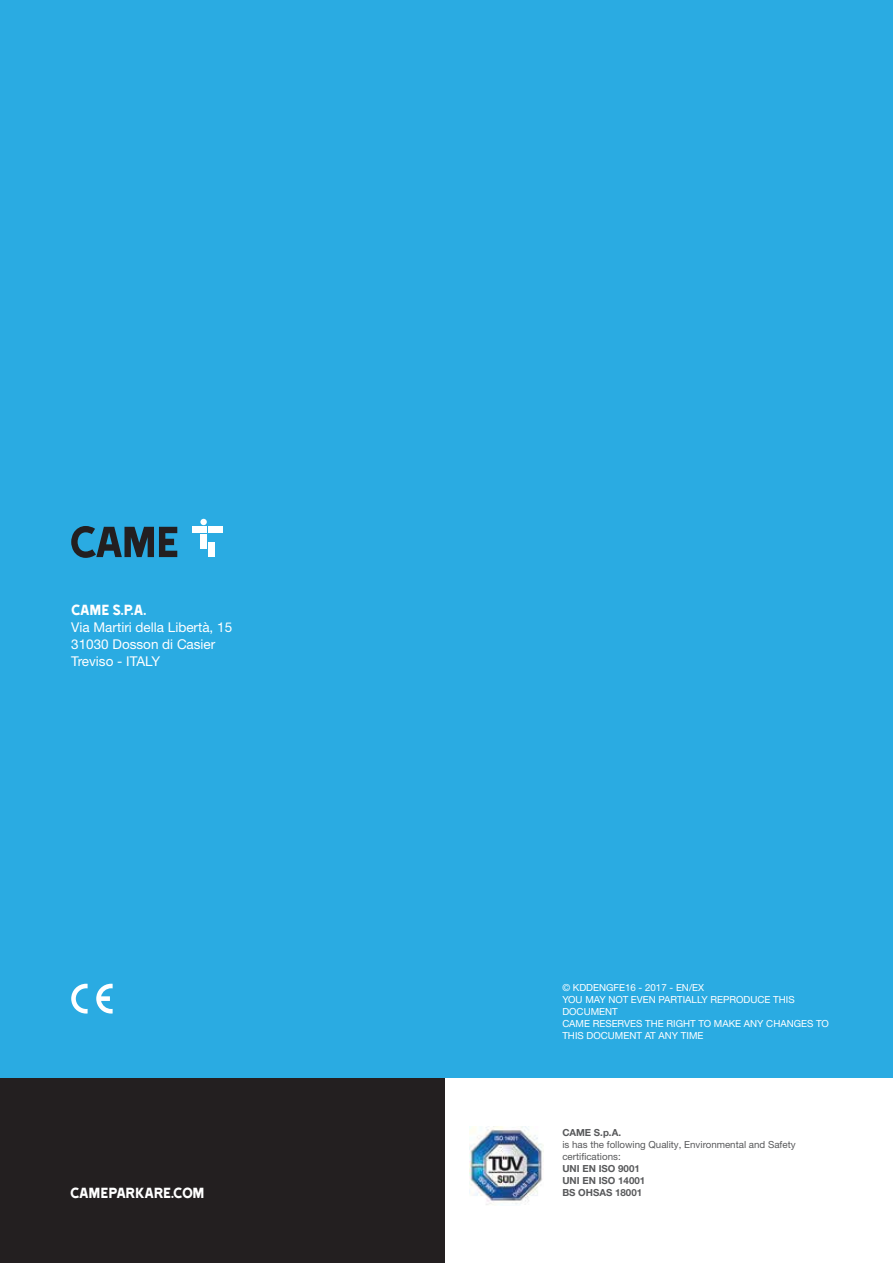
<style>
.page{position:relative;width:893px;height:1263px;background:#fff}
.page>*{position:absolute;margin:0;border:0;box-sizing:border-box;transform-origin:0 0}
.t1{font:13.5px/17.2px "Helvetica Neue LTW1 G";color:#fff}
.t2{font:13.5px "Came Type";letter-spacing:-.025em;color:#fff}
.t3{font:9.75px/12px "Helvetica Neue LTW1 G";color:#fff}
.t4{font:9.75px/12px "Helvetica Neue LTW1 G";color:#58595b}
.t5{font:700 9.75px/12px "Helvetica Neue LTW1 G";color:#58595b}
</style>
<div class="page">
<div style="left:0;top:1077px;width:444px;height:186px;background:#231f20"></div>
<div style="left:0;top:0;width:893px;height:1077px;background:#2aabe2"></div>
<svg style="left:71px;top:526px;width:106px;height:32px"></svg>
<div style="left:208px;top:527px;width:15px;height:6px;background:#fff"></div>
<div style="left:200px;top:535px;width:7px;height:14px;background:#fff"></div>
<div style="left:208px;top:543px;width:7px;height:14px;background:#fff"></div>
<div style="left:200px;top:519px;width:7px;height:6px;background:#fff;border-radius:50%"></div>
<div style="left:192px;top:527px;width:15px;height:6px;background:#fff"></div>
<img style="left:469px;top:1126px;width:75px;height:80px">
<svg style="left:71px;top:984px;width:17px;height:29px"></svg>
<svg style="left:96px;top:984px;width:17px;height:29px"></svg>
<h1 class="t2" style="left:71px;top:604px;width:77px">CAME S.p.A.</h1>
<h1 class="t1" style="left:71px;top:620px;width:162px">Via Martiri della Libertà, 15<br>31030 Dosson di Casier<br>Treviso - ITALY</h1>
<h1 class="t2" style="left:70px;top:1187px;width:136px">CAMEPARKARE.COM</h1>
<p class="t3" style="left:562px;top:982px;width:268px">© KDDENGFE16 - 2017 - EN/EX<br>YOU MAY NOT EVEN PARTIALLY REPRODUCE THIS<br>DOCUMENT<br>CAME RESERVES THE RIGHT TO MAKE ANY CHANGES TO<br>THIS DOCUMENT AT ANY TIME</p>
<p class="t5" style="left:562px;top:1128px;width:60px">CAME S.p.A.</p>
<p class="t4" style="left:562px;top:1140px;width:235px">is has the following Quality, Environmental and Safety certifications:</p>
<p class="t5" style="left:562px;top:1164px;width:84px">UNI EN ISO 9001<br>UNI EN ISO 14001<br>BS OHSAS 18001</p>
</div>
